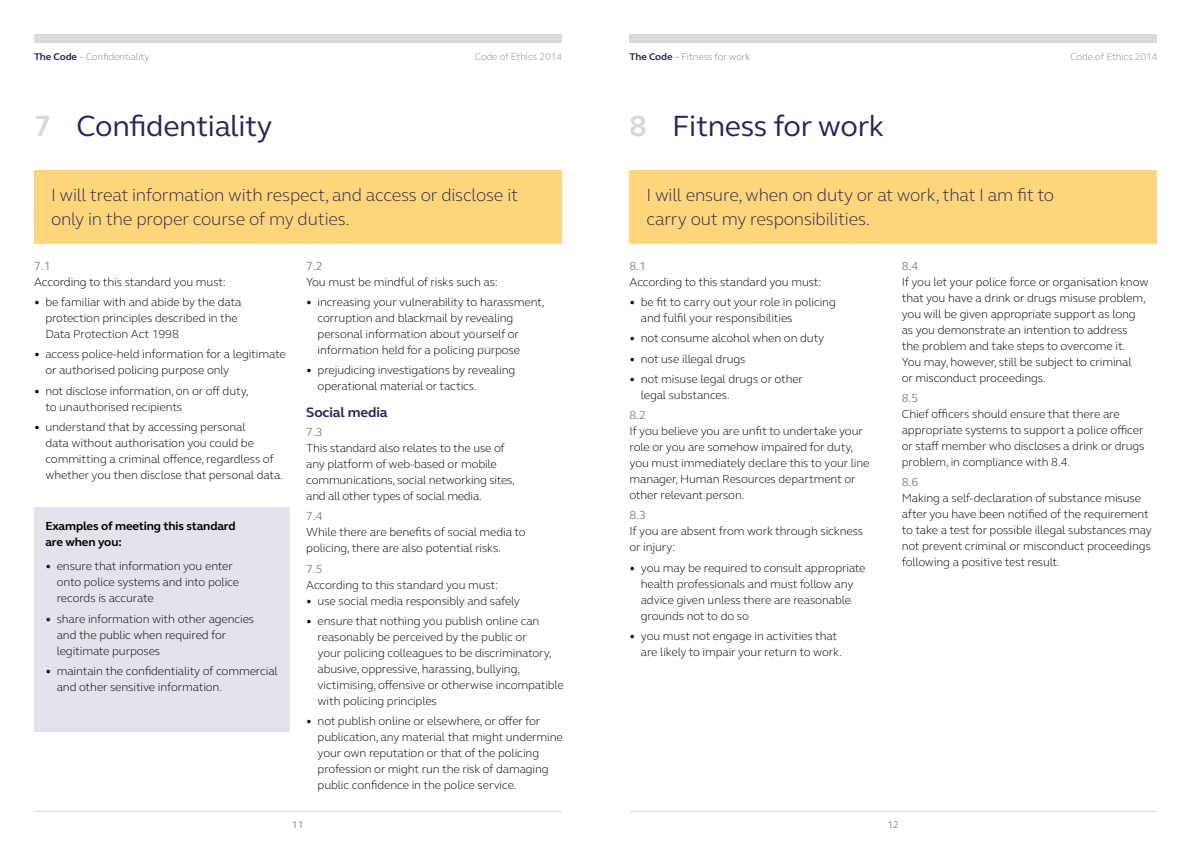
<style>
.page{position:relative;width:1191px;height:842px;background:#fff}
.page>*{position:absolute;margin:0;border:0;box-sizing:border-box;transform-origin:0 0}
.Section_Title{font:30px "FS Elliot Pro";letter-spacing:-.01em;color:#2a245b}
.Pullout_18_24_Light{font:300 18px/24px "FS Elliot Pro";letter-spacing:-.01em;color:#2a245b}
.Subhead_2_Blue__not{font:700 14px "FS Elliot Pro";letter-spacing:-.01em;color:#2a245b}
.Bullets{font:300 12px/16px "FS Elliot Pro";letter-spacing:-.01em;color:#000}
.Body_copy__not_align{font:300 12px/16px "FS Elliot Pro";letter-spacing:-.01em;color:#000}
.Text_box_heading__bl{font:700 12px/16px "FS Elliot Pro";letter-spacing:-.01em;color:#000}
.Body_copy_numbers__n{font:12px "FS Elliot Pro";color:#878787}
.Page_headers{font:300 10px "FS Elliot Pro";letter-spacing:-.01em;color:#878787}
.t1{font:10px "FS Elliot Pro";color:#878787}
.s1{font-weight:700;color:#2a245b}
.s2{font-weight:700;color:#d8d8dd}
</style>
<div class="page">
<hr style="left:34px;top:811px;width:527px;height:1px;background:#dadada">
<hr style="left:629px;top:811px;width:528px;height:1px;background:#dadada">
<div style="left:34px;top:34px;width:527px;height:9px;background:#dadada"></div>
<div style="left:629px;top:34px;width:528px;height:9px;background:#dadada"></div>
<div style="left:34px;top:170px;width:527px;height:74px;background:#ffd67b"></div>
<div style="left:34px;top:507px;width:255px;height:224px;background:#e5e2ec"></div>
<div style="left:629px;top:170px;width:528px;height:74px;background:#ffd67b"></div>
<p class="Page_headers" style="left:34px;top:50px;width:117px"><span class="s1">The Code</span> – Confidentiality</p>
<p class="Page_headers" style="left:475px;top:50px;width:89px">Code of Ethics 2014</p>
<p class="Section_Title" style="left:34px;top:106px;width:240px"><span class="s2">7</span> Confidentiality</p>
<p class="Pullout_18_24_Light" style="left:51px;top:182px;width:469px">I will treat information with respect, and access or disclose it only in the proper course of my duties.</p>
<p class="Body_copy_numbers__n" style="left:34px;top:258px;width:18px">7.1</p>
<p class="Body_copy__not_align" style="left:34px;top:273px;width:193px">According to this standard you must:</p>
<p class="Bullets" style="left:45px;top:294px;width:197px;text-indent:-11px">• be familiar with and abide by the data protection principles described in the<br>Data Protection Act 1998</p>
<p class="Bullets" style="left:45px;top:346px;width:242px;text-indent:-11px">• access police-held information for a legitimate or authorised policing purpose only</p>
<p class="Bullets" style="left:45px;top:382px;width:205px;text-indent:-11px">• not disclose information, on or off duty, to unauthorised recipients</p>
<p class="Bullets" style="left:45px;top:418px;width:239px;text-indent:-11px">• understand that by accessing personal<br>data without authorisation you could be committing a criminal offence, regardless of whether you then disclose that personal data.</p>
<p class="Text_box_heading__bl" style="left:45px;top:518px;width:192px">Examples of meeting this standard are when you:</p>
<p class="Bullets" style="left:57px;top:558px;width:184px;text-indent:-11px">• ensure that information you enter onto police systems and into police records is accurate</p>
<p class="Bullets" style="left:57px;top:610px;width:199px;text-indent:-11px">• share information with other agencies and the public when required for legitimate purposes</p>
<p class="Bullets" style="left:57px;top:662px;width:222px;text-indent:-11px">• maintain the confidentiality of commercial and other sensitive information.</p>
<p class="Body_copy_numbers__n" style="left:306px;top:258px;width:18px">7.2</p>
<p class="Body_copy__not_align" style="left:306px;top:273px;width:193px">You must be mindful of risks such as:</p>
<p class="Bullets" style="left:317px;top:294px;width:229px;text-indent:-11px">• increasing your vulnerability to harassment, corruption and blackmail by revealing personal information about yourself or information held for a policing purpose</p>
<p class="Bullets" style="left:317px;top:362px;width:199px;text-indent:-11px">• prejudicing investigations by revealing operational material or tactics.</p>
<p class="Subhead_2_Blue__not" style="left:306px;top:403px;width:83px">Social media</p>
<p class="Body_copy_numbers__n" style="left:306px;top:424px;width:18px">7.3</p>
<p class="Body_copy__not_align" style="left:306px;top:440px;width:210px">This standard also relates to the use of any platform of web-based or mobile communications, social networking sites, and all other types of social media.</p>
<p class="Body_copy_numbers__n" style="left:306px;top:508px;width:18px">7.4</p>
<p class="Body_copy__not_align" style="left:306px;top:524px;width:221px">While there are benefits of social media to policing, there are also potential risks.</p>
<p class="Body_copy_numbers__n" style="left:306px;top:560px;width:18px">7.5</p>
<p class="Body_copy__not_align" style="left:306px;top:576px;width:193px">According to this standard you must:</p>
<p class="Bullets" style="left:306px;top:592px;width:215px">• use social media responsibly and safely</p>
<p class="Bullets" style="left:317px;top:613px;width:248px;text-indent:-11px">• ensure that nothing you publish online can reasonably be perceived by the public or<br>your policing colleagues to be discriminatory, abusive, oppressive, harassing, bullying, victimising, offensive or otherwise incompatible with policing principles</p>
<p class="Bullets" style="left:317px;top:713px;width:247px;text-indent:-11px">• not publish online or elsewhere, or offer for publication, any material that might undermine your own reputation or that of the policing profession or might run the risk of damaging public confidence in the police service.</p>
<p class="Page_headers" style="left:629px;top:50px;width:122px"><span class="s1">The Code</span> – Fitness for work</p>
<p class="Page_headers" style="left:1070px;top:50px;width:89px">Code of Ethics 2014</p>
<p class="Section_Title" style="left:629px;top:106px;width:256px"><span class="s2">8</span> Fitness for work</p>
<p class="Pullout_18_24_Light" style="left:646px;top:182px;width:409px">I will ensure, when on duty or at work, that I am fit to carry out my responsibilities.</p>
<p class="Body_copy_numbers__n" style="left:629px;top:258px;width:18px">8.1</p>
<p class="Body_copy__not_align" style="left:629px;top:273px;width:193px">According to this standard you must:</p>
<p class="Bullets" style="left:641px;top:294px;width:196px;text-indent:-11px">• be fit to carry out your role in policing and fulfil your responsibilities</p>
<p class="Bullets" style="left:629px;top:330px;width:196px">• not consume alcohol when on duty</p>
<p class="Bullets" style="left:629px;top:350px;width:117px">• not use illegal drugs</p>
<p class="Bullets" style="left:641px;top:370px;width:164px;text-indent:-11px">• not misuse legal drugs or other legal substances.</p>
<p class="Body_copy_numbers__n" style="left:629px;top:407px;width:18px">8.2</p>
<p class="Body_copy__not_align" style="left:629px;top:423px;width:241px">If you believe you are unfit to undertake your role or you are somehow impaired for duty, you must immediately declare this to your line manager, Human Resources department or other relevant person.</p>
<p class="Body_copy_numbers__n" style="left:629px;top:507px;width:18px">8.3</p>
<p class="Body_copy__not_align" style="left:629px;top:523px;width:235px">If you are absent from work through sickness or injury:</p>
<p class="Bullets" style="left:641px;top:559px;width:226px;text-indent:-11px">• you may be required to consult appropriate health professionals and must follow any advice given unless there are reasonable grounds not to do so</p>
<p class="Bullets" style="left:641px;top:627px;width:203px;text-indent:-11px">• you must not engage in activities that are likely to impair your return to work.</p>
<p class="Body_copy_numbers__n" style="left:901px;top:258px;width:18px">8.4</p>
<p class="Body_copy__not_align" style="left:901px;top:273px;width:248px">If you let your police force or organisation know that you have a drink or drugs misuse problem, you will be given appropriate support as long as you demonstrate an intention to address<br>the problem and take steps to overcome it.<br>You may, however, still be subject to criminal<br>or misconduct proceedings.</p>
<p class="Body_copy_numbers__n" style="left:901px;top:390px;width:18px">8.5</p>
<p class="Body_copy__not_align" style="left:901px;top:406px;width:244px">Chief officers should ensure that there are appropriate systems to support a police officer or staff member who discloses a drink or drugs problem, in compliance with 8.4.</p>
<p class="Body_copy_numbers__n" style="left:901px;top:474px;width:18px">8.6</p>
<p class="Body_copy__not_align" style="left:901px;top:490px;width:252px">Making a self-declaration of substance misuse after you have been notified of the requirement to take a test for possible illegal substances may not prevent criminal or misconduct proceedings following a positive test result.</p>
<p class="t1" style="left:292px;top:818px;width:13px">11</p>
<p class="t1" style="left:887px;top:818px;width:13px">12</p>
</div>
